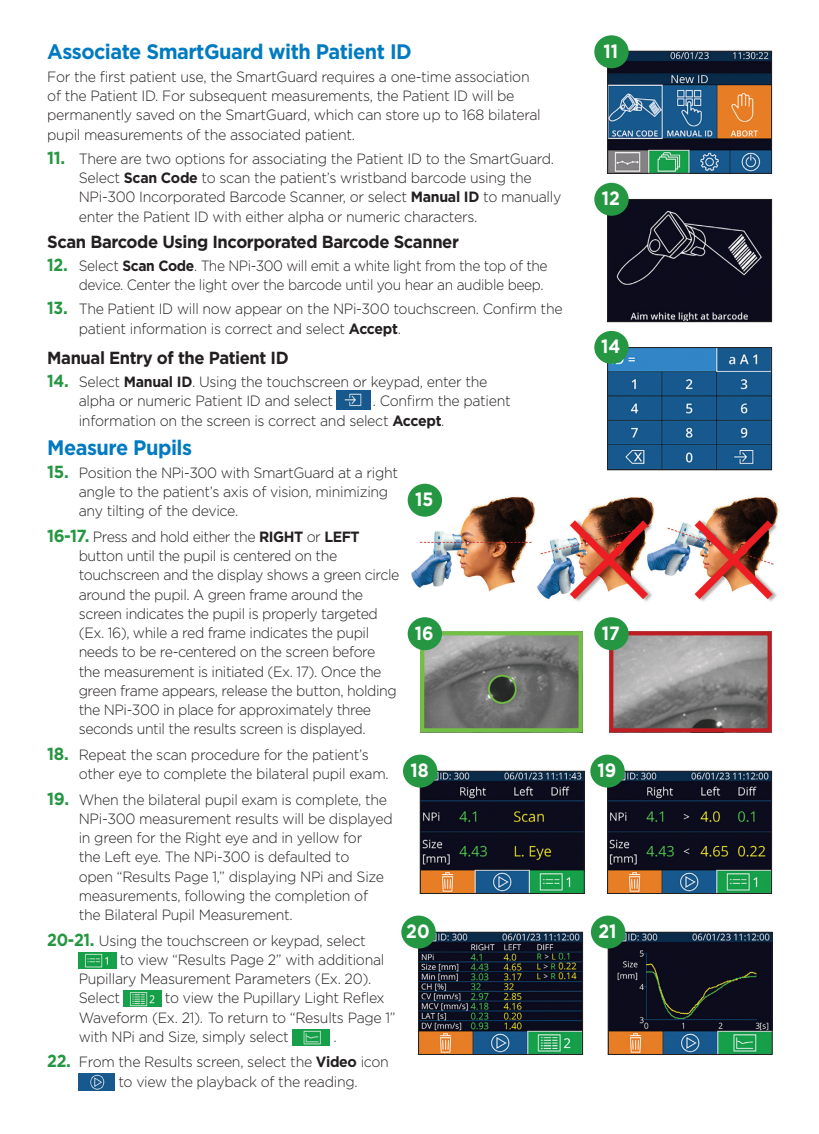
<style>
.page{position:relative;width:819px;height:1134px;background:#fff}
.page>*{position:absolute;margin:0;border:0;box-sizing:border-box;transform-origin:0 0}
.t1{font:700 21px "Gotham";letter-spacing:-.025em;color:#007ac0;scale:.95 1}
.t2{font:700 19.25px "Gotham";color:#fff;scale:.9 1}
.t3{font:700 17.5px "Gotham";letter-spacing:-.025em;color:#231f20;scale:.95 1}
.t4{font:300 14.88px/19.2px "Gotham";letter-spacing:-.02em;color:#231f20;scale:.95 1}
.t5{font:300 14.88px/19.2px "Gotham";letter-spacing:-.02em;color:#231f20;text-align:right;scale:.93 1}
.s1{font-weight:700;font-size:17.5px;color:#259642}
.s2{font-weight:700}
</style>
<div class="page">
<img style="left:337px;top:391px;width:33px;height:19px">
<svg style="left:607px;top:51px;width:165px;height:123px;background:#465761"></svg>
<div style="left:594px;top:35px;width:35px;height:33px;background:#259642;border-radius:50%"></div>
<img style="left:411px;top:491px;width:368px;height:110px">
<img style="left:425px;top:636px;width:153px;height:91px">
<div style="left:420px;top:631px;width:163px;height:101px;border:4px solid #71bf44"></div>
<img style="left:614px;top:636px;width:153px;height:91px">
<div style="left:609px;top:631px;width:163px;height:101px;border:4px solid #be1e23"></div>
<img style="left:79px;top:952px;width:37px;height:16px">
<img style="left:124px;top:991px;width:37px;height:16px">
<img style="left:293px;top:1029px;width:37px;height:16px">
<img style="left:79px;top:1074px;width:36px;height:16px">
<svg style="left:607px;top:199px;width:165px;height:123px;background:#1a1a2a"></svg>
<svg style="left:607px;top:347px;width:165px;height:123px;background:#205f91"></svg>
<svg style="left:607px;top:771px;width:165px;height:123px;background:#252e33"></svg>
<svg style="left:420px;top:771px;width:165px;height:123px;background:#272f33"></svg>
<svg style="left:608px;top:932px;width:165px;height:123px;background:#242c30"></svg>
<svg style="left:418px;top:932px;width:165px;height:123px;background:#293338"></svg>
<div style="left:594px;top:183px;width:35px;height:33px;background:#259642;border-radius:50%"></div>
<div style="left:594px;top:331px;width:35px;height:33px;background:#259642;border-radius:50%"></div>
<div style="left:408px;top:484px;width:34px;height:33px;background:#259642;border-radius:50%"></div>
<div style="left:408px;top:617px;width:34px;height:33px;background:#259642;border-radius:50%"></div>
<div style="left:594px;top:617px;width:35px;height:33px;background:#259642;border-radius:50%"></div>
<div style="left:590px;top:755px;width:35px;height:33px;background:#259642;border-radius:50%"></div>
<div style="left:403px;top:755px;width:34px;height:33px;background:#259642;border-radius:50%"></div>
<div style="left:401px;top:916px;width:35px;height:33px;background:#259642;border-radius:50%"></div>
<div style="left:591px;top:916px;width:34px;height:33px;background:#259642;border-radius:50%"></div>
<h1 class="t1" style="left:47px;top:37px;width:385px">Associate SmartGuard with Patient ID</h1>
<p class="t4" style="left:47px;top:67px;width:521px">For the first patient use, the SmartGuard requires a one-time association of the Patient ID. For subsequent measurements, the Patient ID will be permanently saved on the SmartGuard, which can store up to 168 bilateral pupil measurements of the associated patient.</p>
<p class="t4" style="left:79px;top:149px;width:510px;text-indent:-31px"><span class="s1">11.</span> There are two options for associating the Patient ID to the SmartGuard.<br>Select <span class="s2">Scan Code</span> to scan the patient’s wristband barcode using the NPi-300 Incorporated Barcode Scanner, or select <span class="s2">Manual ID</span> to manually enter the Patient ID with either alpha or numeric characters.</p>
<p class="t3" style="left:47px;top:230px;width:435px">Scan Barcode Using Incorporated Barcode Scanner</p>
<p class="t5" style="left:47px;top:255px;width:540px"><span class="s1">12.</span> Select <span class="s2">Scan Code</span>. The NPi-300 will emit a white light from the top of the device. Center the light over the barcode until you hear an audible beep.</p>
<p class="t4" style="left:79px;top:299px;width:511px;text-indent:-31px"><span class="s1">13.</span> The Patient ID will now appear on the NPi-300 touchscreen. Confirm the patient information is correct and select <span class="s2">Accept</span>.</p>
<p class="t3" style="left:47px;top:346px;width:256px">Manual Entry of the Patient ID</p>
<p class="t4" style="left:79px;top:372px;width:432px;text-indent:-32px"><span class="s1">14.</span> Select <span class="s2">Manual ID</span>. Using the touchscreen or keypad, enter the alpha or numeric Patient ID and select</p>
<p class="t4" style="left:79px;top:391px;width:456px;text-indent:294px">. Confirm the patient information on the screen is correct and select <span class="s2">Accept</span>.</p>
<p class="t2" style="left:604px;top:38px;width:18px">11</p>
<p class="t2" style="left:602px;top:186px;width:22px">12</p>
<p class="t2" style="left:601px;top:334px;width:23px">14</p>
<h1 class="t1" style="left:47px;top:433px;width:154px">Measure Pupils</h1>
<p class="t4" style="left:79px;top:462px;width:338px;text-indent:-32px"><span class="s1">15.</span> Position the NPi-300 with SmartGuard at a right angle to the patient’s axis of vision, minimizing any tilting of the device.</p>
<p class="t4" style="left:79px;top:527px;width:339px;text-indent:-32px"><span class="s1">16-17.</span> Press and hold either the <span class="s2">RIGHT</span> or <span class="s2">LEFT </span>button until the pupil is centered on the touchscreen and the display shows a green circle around the pupil. A green frame around the screen indicates the pupil is properly targeted (Ex. 16), while a red frame indicates the pupil needs to be re-centered on the screen before the measurement is initiated (Ex. 17). Once the green frame appears, release the button, holding the NPi-300 in place for approximately three seconds until the results screen is displayed.</p>
<p class="t4" style="left:79px;top:745px;width:328px;text-indent:-32px"><span class="s1">18.</span> Repeat the scan procedure for the patient’s other eye to complete the bilateral pupil exam.</p>
<p class="t4" style="left:79px;top:789px;width:332px;text-indent:-32px"><span class="s1">19.</span> When the bilateral pupil exam is complete, the NPi-300 measurement results will be displayed in green for the Right eye and in yellow for<br>the Left eye. The NPi-300 is defaulted to<br>open “Results Page 1,” displaying NPi and Size measurements, following the completion of the Bilateral Pupil Measurement.</p>
<p class="t4" style="left:47px;top:930px;width:337px"><span class="s1">20-21.</span> Using the touchscreen or keypad, select</p>
<p class="t4" style="left:120px;top:950px;width:280px">to view “Results Page 2” with additional</p>
<p class="t4" style="left:79px;top:969px;width:310px">Pupillary Measurement Parameters (Ex. 20).</p>
<p class="t4" style="left:79px;top:988px;width:45px">Select</p>
<p class="t4" style="left:79px;top:988px;width:335px;text-indent:86px">to view the Pupillary Light Reflex<br>Waveform (Ex. 21). To return to “Results Page 1” with NPi and Size, simply select</p>
<p class="t4" style="left:334px;top:1027px;width:5px">.</p>
<p class="t4" style="left:118px;top:1052px;width:286px;text-indent:-71px"><span class="s1">22.</span> From the Results screen, select the <span class="s2">Video</span> icon to view the playback of the reading.</p>
<p class="t2" style="left:415px;top:487px;width:22px">15</p>
<p class="t2" style="left:415px;top:620px;width:22px">16</p>
<p class="t2" style="left:602px;top:620px;width:22px">17</p>
<p class="t2" style="left:411px;top:757px;width:22px">18</p>
<p class="t2" style="left:598px;top:757px;width:22px">19</p>
<p class="t2" style="left:406px;top:918px;width:28px">20</p>
<p class="t2" style="left:599px;top:918px;width:22px">21</p>
</div>
